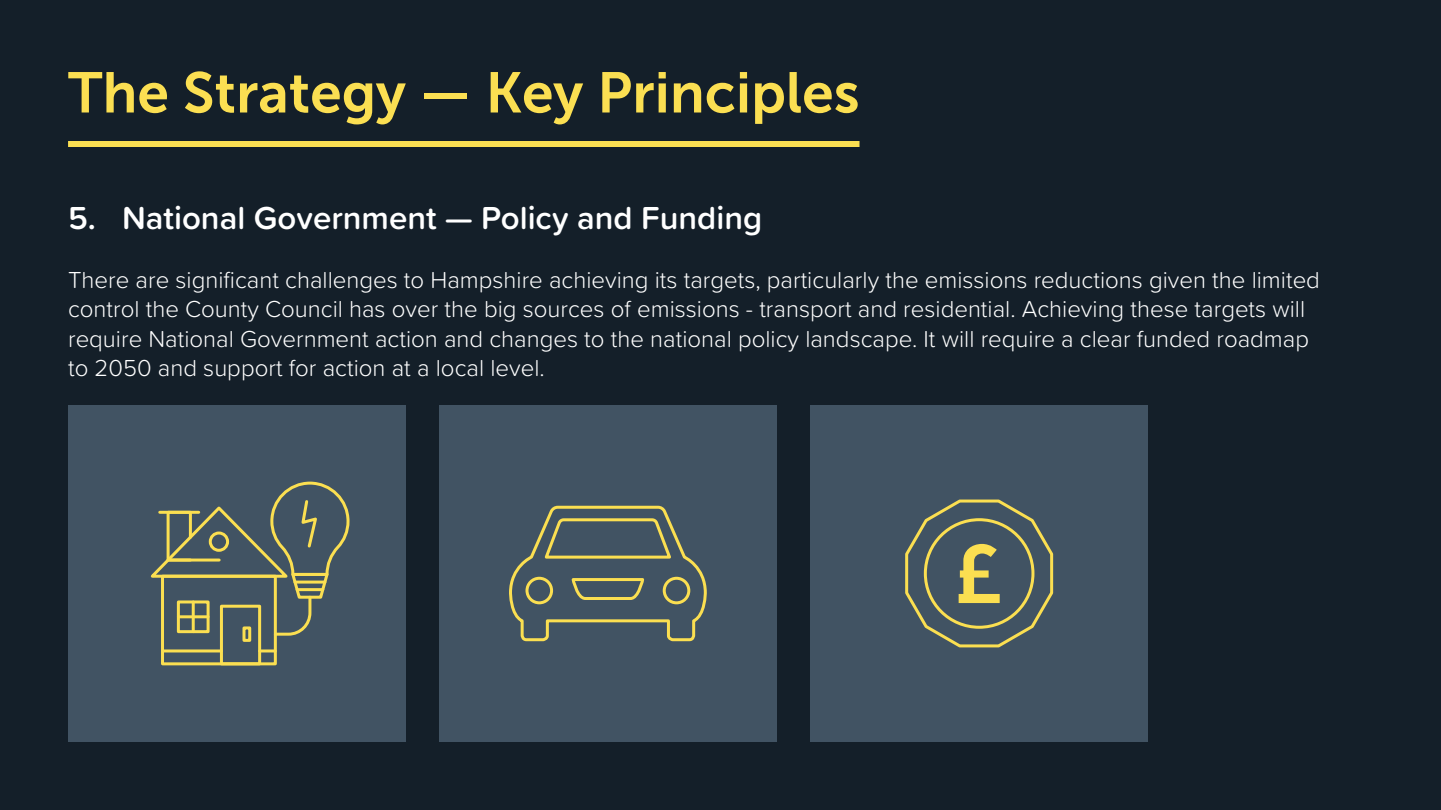
<style>
.page{position:relative;width:1441px;height:810px;background:#fff}
.page>*{position:absolute;margin:0;border:0;box-sizing:border-box;transform-origin:0 0}
.t1{font:57px "Museo Sans 700";color:#fbdf52}
.t2{font:600 33px "Proxima Soft";color:#fff}
.t3{font:300 24px/29.2px "Proxima Soft";color:#fff}
</style>
<div class="page">
<div style="left:0;top:0;width:1440px;height:810px;background:#141f29"></div>
<div style="left:68px;top:405px;width:337px;height:337px;background:#415363"></div>
<svg style="left:150px;top:481px;width:200px;height:156px"></svg>
<div style="left:161px;top:575px;width:116px;height:90px;border:3px solid #fbdf51"></div>
<div style="left:209px;top:532px;width:20px;height:20px;border:3px solid #fbdf51;border-radius:50%"></div>
<div style="left:220px;top:605px;width:41px;height:60px;border:3px solid #fbdf51"></div>
<hr style="left:160px;top:511px;width:39px;height:3px;background:#fbdf51">
<hr style="left:168px;top:559px;width:51px;height:3px;background:#fbdf51">
<hr style="left:259px;top:649px;width:16px;height:3px;background:#fbdf51">
<hr style="left:162px;top:649px;width:59px;height:3px;background:#fbdf51">
<div style="left:242px;top:626px;width:9px;height:16px;border:3px solid #fbdf51"></div>
<div style="left:177px;top:600px;width:32px;height:33px;border:3px solid #fbdf51"></div>
<hr style="left:192px;top:602px;width:3px;height:30px;background:#fbdf51">
<hr style="left:178px;top:615px;width:30px;height:3px;background:#fbdf51">
<div style="left:439px;top:405px;width:337px;height:337px;background:#415363"></div>
<svg style="left:509px;top:505px;width:198px;height:137px"></svg>
<div style="left:810px;top:405px;width:337px;height:337px;background:#415363"></div>
<svg style="left:905px;top:499px;width:149px;height:149px"></svg>
<div style="left:68px;top:141px;width:791px;height:6px;background:#fbdf52"></div>
<h1 class="t1" style="left:68px;top:71px;width:792px">The Strategy — Key Principles</h1>
<h2 class="t2" style="left:68px;top:205px;width:695px">5. National Government — Policy and Funding</h2>
<p class="t3" style="left:68px;top:267px;width:1253px">There are significant challenges to Hampshire achieving its targets, particularly the emissions reductions given the limited control the County Council has over the big sources of emissions - transport and residential. Achieving these targets will require National Government action and changes to the national policy landscape. It will require a clear funded roadmap to 2050 and support for action at a local level.</p>
</div>
